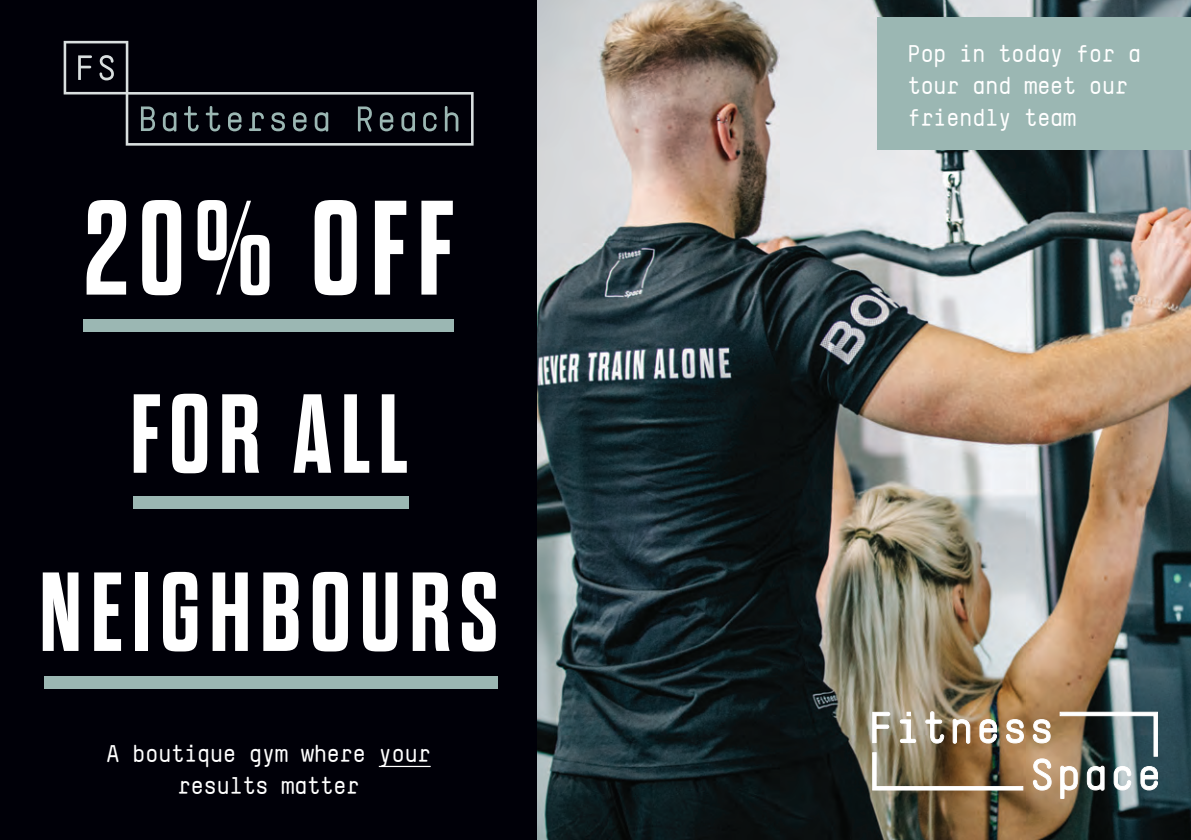
<style>
.page{position:relative;width:1191px;height:840px;background:#fff}
.page>*{position:absolute;margin:0;border:0;box-sizing:border-box;transform-origin:0 0}
.t1{font:700 134px "Dharma Gothic E";color:#fff}
.t2{font:700 112px/178px "Dharma Gothic E";letter-spacing:.075em;color:#fff;text-align:center}
.t3{font:700 24px/32px "T Star Mono Round";color:#fff}
</style>
<div class="page">
<div style="left:0;top:0;width:1191px;height:839px;background:#000008"></div>
<img style="left:537px;top:0;width:654px;height:839px">
<svg style="left:64px;top:41px;width:409px;height:104px"></svg>
<svg style="left:141px;top:106px;width:14px;height:25px"></svg>
<svg style="left:163px;top:112px;width:13px;height:19px"></svg>
<svg style="left:184px;top:106px;width:15px;height:25px"></svg>
<svg style="left:206px;top:106px;width:14px;height:25px"></svg>
<svg style="left:228px;top:112px;width:13px;height:19px"></svg>
<svg style="left:249px;top:112px;width:15px;height:19px"></svg>
<svg style="left:271px;top:112px;width:14px;height:19px"></svg>
<svg style="left:293px;top:112px;width:13px;height:19px"></svg>
<svg style="left:315px;top:112px;width:13px;height:19px"></svg>
<svg style="left:358px;top:106px;width:14px;height:26px"></svg>
<svg style="left:380px;top:112px;width:13px;height:19px"></svg>
<svg style="left:401px;top:112px;width:14px;height:19px"></svg>
<svg style="left:423px;top:112px;width:14px;height:19px"></svg>
<svg style="left:445px;top:106px;width:13px;height:25px"></svg>
<div style="left:84px;top:318px;width:369px;height:13px;background:#9bb7b3"></div>
<div style="left:133px;top:496px;width:275px;height:12px;background:#9bb7b3"></div>
<div style="left:44px;top:676px;width:453px;height:12px;background:#9bb7b3"></div>
<hr style="left:379px;top:765px;width:52px;height:1px;background:#fff">
<div style="left:878px;top:17px;width:313px;height:133px;background:#9bb7b3"></div>
<img style="left:872px;top:711px;width:285px;height:87px">
<p class="t1" style="left:84px;top:180px;width:371px">20% OFF</p>
<p class="t2" style="left:39px;top:347px;width:460px">FOR ALL<br>NEIGHBOURS</p>
<p class="t3" style="left:107px;top:737px;width:326px">A boutique gym where your</p>
<p class="t3" style="left:178px;top:769px;width:183px">results matter</p>
<p class="t3" style="left:907px;top:37px;width:235px">Pop in today for a tour and meet our friendly team</p>
</div>
